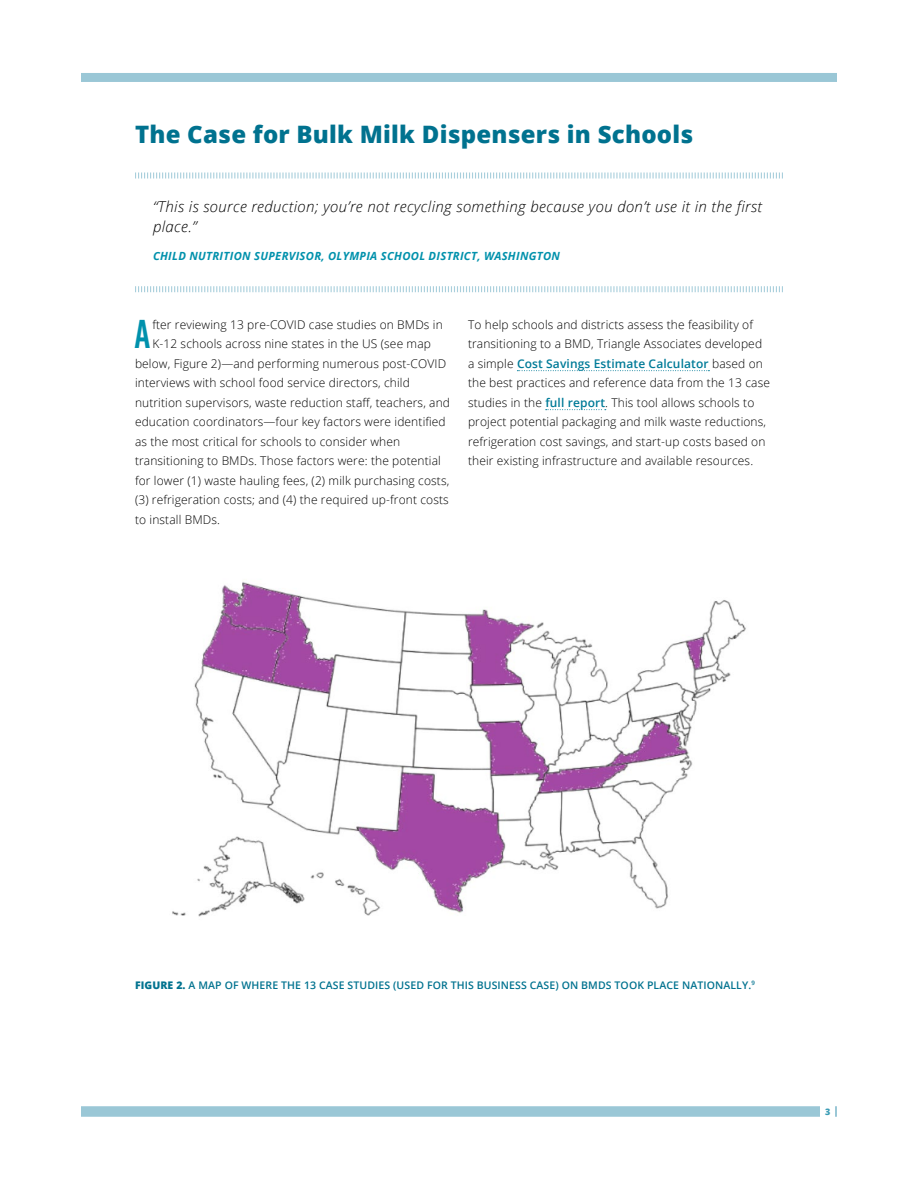
<style>
.page{position:relative;width:918px;height:1188px;background:#fff}
.page>*{position:absolute;margin:0;border:0;box-sizing:border-box;transform-origin:0 0}
.t1{font:39.15px "WWF";color:#0091ac}
.t2{font:800 24px "Open Sans";letter-spacing:.01em;color:#00728f}
.t3{font:italic 300 15px/19.5px "Open Sans";letter-spacing:.025em;color:#000}
.t4{font:300 12px/19.5px "Open Sans";letter-spacing:.01em;color:#000}
.t5{font:italic 700 11.25px "Open Sans";letter-spacing:.025em;color:#0091ac}
.t6{font:600 10.5px "Open Sans";letter-spacing:.01em;color:#00728f}
.t7{font:800 9px "Open Sans";color:#3c9db6}
.s1{font-weight:600;color:#007b98}
.s2{font-weight:800}
</style>
<div class="page">
<div style="left:81px;top:1106px;width:756px;height:11px;background:#9ac7d6"></div>
<div style="left:820px;top:1105px;width:15px;height:13px;background:#fff"></div>
<img style="left:172px;top:582px;width:574px;height:335px">
<svg style="left:517px;top:370px;width:192px;height:1px"></svg>
<svg style="left:546px;top:409px;width:60px;height:1px"></svg>
<svg style="left:135px;top:286px;width:648px;height:7px"></svg>
<svg style="left:135px;top:172px;width:648px;height:7px"></svg>
<div style="left:81px;top:73px;width:756px;height:9px;background:#9ac7d6"></div>
<h2 class="t2" style="left:135px;top:116px;width:560px">The Case for Bulk Milk Dispensers in Schools</h2>
<p class="t3" style="left:153px;top:197px;width:611px">“This is source reduction; you’re not recycling something because you don’t use it in the first place.”</p>
<p class="t5" style="left:153px;top:248px;width:409px">CHILD NUTRITION SUPERVISOR, OLYMPIA SCHOOL DISTRICT, WASHINGTON</p>
<h1 class="t1" style="left:135px;top:304px;width:17px">A</h1>
<p class="t4" style="left:152px;top:314px;width:292px">fter reviewing 13 pre-COVID case studies on BMDs in</p>
<p class="t4" style="left:152px;top:334px;width:280px">K-12 schools across nine states in the US (see map</p>
<p class="t4" style="left:135px;top:353px;width:313px">below, Figure 2)—and performing numerous post-COVID</p>
<p class="t4" style="left:135px;top:373px;width:276px">interviews with school food service directors, child</p>
<p class="t4" style="left:135px;top:392px;width:317px">nutrition supervisors, waste reduction staff, teachers, and</p>
<p class="t4" style="left:135px;top:412px;width:312px">education coordinators—four key factors were identified</p>
<p class="t4" style="left:135px;top:431px;width:267px">as the most critical for schools to consider when</p>
<p class="t4" style="left:135px;top:451px;width:307px">transitioning to BMDs. Those factors were: the potential</p>
<p class="t4" style="left:135px;top:470px;width:316px">for lower (1) waste hauling fees, (2) milk purchasing costs,</p>
<p class="t4" style="left:135px;top:490px;width:315px">(3) refrigeration costs; and (4) the required up-front costs</p>
<p class="t4" style="left:135px;top:509px;width:87px">to install BMDs.</p>
<p class="t4" style="left:468px;top:314px;width:304px">To help schools and districts assess the feasibility of transitioning to a BMD, Triangle Associates developed a simple <span class="s1">Cost Savings Estimate Calculator</span> based on the best practices and reference data from the 13 case studies in the <span class="s1">full report</span>. This tool allows schools to project potential packaging and milk waste reductions, refrigeration cost savings, and start-up costs based on their existing infrastructure and available resources.</p>
<p class="t6" style="left:135px;top:978px;width:621px"><span class="s2">FIGURE 2.</span> A MAP OF WHERE THE 13 CASE STUDIES (USED FOR THIS BUSINESS CASE) ON BMDS TOOK PLACE NATIONALLY.<sup>9</sup></p>
<p class="t7" style="left:825px;top:1105px;width:7px">3</p>
</div>
